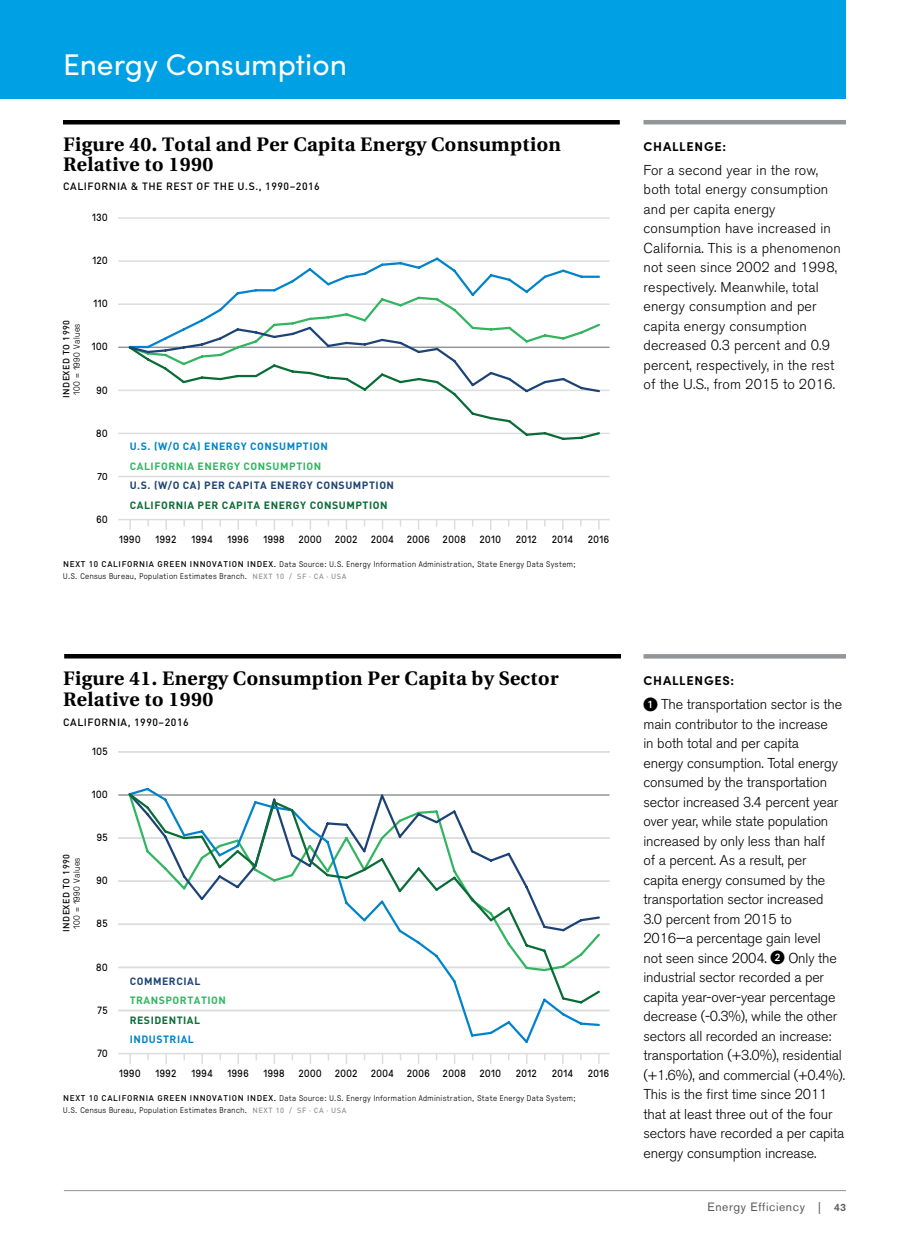
<style>
.page{position:relative;width:918px;height:1242px;background:#fff}
.page>*{position:absolute;margin:0;border:0;box-sizing:border-box;transform-origin:0 0}
.Narrative__Header{font:30px "Sofia Pro";color:#fff}
.t1{font:700 19.5px/19.5px "Utopia";letter-spacing:.02em;color:#000}
.Narrative__Copy{font:300 14.25px/19.5px "Akzidenz Grotesk BE";letter-spacing:-.01em;color:#000}
.Narrative__Copy-2{font:300 14.25px/19.5px "Akzidenz Grotesk BE";letter-spacing:.01em;color:#000}
.Narrative__Subhead{font:700 12.75px "Sofia Pro";letter-spacing:.06em;color:#000}
.Footer__Page____rect{font:12px "Akzidenz Grotesk BE";letter-spacing:.05em;color:#58595b}
.t2{font:10.5px "GT Pressura";letter-spacing:.05em;color:#000}
.t3{font:700 10.5px/19.5px "DIN";letter-spacing:.05em;color:#1d4376}
.t4{font:500 10.5px "DIN";letter-spacing:.05em;color:#000}
.t5{font:700 10.5px/19.5px "DIN";letter-spacing:.05em;color:#32b561}
.t6{font:10.05px "GT Pressura";color:#000;scale:1.05 1}
.t7{font:300 9px/10.5px "GT Pressura";letter-spacing:.05em;color:#000;text-align:center}
.t8{font:300 8.25px/12px "GT Pressura";letter-spacing:.05em;color:#000}
.s1{font-family:"DIN";font-weight:500}
.s2{color:#0083ca}
.s3{color:#32b561}
.s4{color:#096c37}
.s5{font-family:"DIN";font-weight:500;font-size:7.5px;color:#939598}
.s6{color:#1d4376}
.s7{font-family:"European Pi One";font-weight:400}
.s8{font-weight:500;font-size:10.5px}
</style>
<div class="page">
<hr style="left:64px;top:1190px;width:782px;height:1px;background:#939598">
<div style="left:0;top:0;width:846px;height:99px;background:#00a1e4"></div>
<hr style="left:644px;top:120px;width:202px;height:4px;background:#939598">
<div style="left:644px;top:654px;width:202px;height:5px;background:#939598"></div>
<hr style="left:63px;top:120px;width:557px;height:4px;background:#000">
<hr style="left:64px;top:654px;width:557px;height:4px;background:#000">
<hr style="left:119px;top:217px;width:490px;height:2px;background:#dcddde">
<hr style="left:119px;top:303px;width:490px;height:2px;background:#dcddde">
<hr style="left:119px;top:347px;width:490px;height:1px;background:#939598">
<hr style="left:119px;top:433px;width:490px;height:1px;background:#dcddde">
<hr style="left:119px;top:390px;width:490px;height:1px;background:#dcddde">
<hr style="left:119px;top:519px;width:490px;height:1px;background:#dcddde">
<hr style="left:119px;top:476px;width:490px;height:1px;background:#dcddde">
<hr style="left:119px;top:260px;width:490px;height:2px;background:#dcddde">
<svg style="left:129px;top:520px;width:2px;height:9px"></svg>
<svg style="left:165px;top:520px;width:2px;height:9px"></svg>
<svg style="left:201px;top:520px;width:2px;height:9px"></svg>
<svg style="left:598px;top:520px;width:2px;height:9px"></svg>
<svg style="left:580px;top:520px;width:2px;height:6px"></svg>
<svg style="left:562px;top:520px;width:2px;height:9px"></svg>
<svg style="left:544px;top:520px;width:2px;height:6px"></svg>
<svg style="left:147px;top:520px;width:2px;height:6px"></svg>
<svg style="left:183px;top:520px;width:2px;height:6px"></svg>
<svg style="left:526px;top:520px;width:2px;height:9px"></svg>
<svg style="left:127px;top:394px;width:475px;height:46px"></svg>
<svg style="left:127px;top:257px;width:475px;height:137px"></svg>
<hr style="left:119px;top:751px;width:490px;height:2px;background:#dcddde">
<hr style="left:119px;top:1053px;width:490px;height:1px;background:#dcddde">
<hr style="left:119px;top:1010px;width:490px;height:1px;background:#dcddde">
<hr style="left:119px;top:967px;width:490px;height:1px;background:#dcddde">
<hr style="left:119px;top:924px;width:490px;height:1px;background:#dcddde">
<hr style="left:119px;top:880px;width:490px;height:2px;background:#dcddde">
<hr style="left:119px;top:837px;width:490px;height:2px;background:#dcddde">
<hr style="left:119px;top:794px;width:490px;height:2px;background:#939598">
<svg style="left:129px;top:1054px;width:2px;height:9px"></svg>
<svg style="left:165px;top:1054px;width:2px;height:9px"></svg>
<svg style="left:201px;top:1054px;width:2px;height:9px"></svg>
<svg style="left:598px;top:1054px;width:2px;height:9px"></svg>
<svg style="left:580px;top:1054px;width:2px;height:6px"></svg>
<svg style="left:562px;top:1054px;width:2px;height:9px"></svg>
<svg style="left:544px;top:1054px;width:2px;height:6px"></svg>
<svg style="left:147px;top:1054px;width:2px;height:6px"></svg>
<svg style="left:183px;top:1054px;width:2px;height:6px"></svg>
<svg style="left:526px;top:1054px;width:2px;height:9px"></svg>
<svg style="left:127px;top:787px;width:474px;height:256px"></svg>
<svg style="left:127px;top:791px;width:475px;height:214px"></svg>
<p class="Narrative__Header" style="left:63px;top:43px;width:286px">Energy Consumption</p>
<p class="t1" style="left:63px;top:135px;width:499px">Figure 40. Total and Per Capita Energy Consumption<br>Relative to 1990</p>
<p class="t4" style="left:63px;top:180px;width:258px">CALIFORNIA &amp; THE REST OF THE U.S., 1990–2016</p>
<p class="t2" style="left:92px;top:210px;width:17px">130</p>
<p class="t2" style="left:93px;top:253px;width:17px">120</p>
<p class="t7" style="left:61px;top:398px;width:79px;rotate:-90deg"><span class="s1">INDEXED TO 1990<br></span>100 = 1990 Values</p>
<p class="t2" style="left:94px;top:296px;width:16px">110</p>
<p class="t2" style="left:92px;top:339px;width:17px">100</p>
<p class="t2" style="left:96px;top:382px;width:13px">90</p>
<p class="t2" style="left:96px;top:425px;width:13px">80</p>
<p class="t6" style="left:97px;top:469px;width:11px">70</p>
<p class="t2" style="left:96px;top:512px;width:13px">60</p>
<p class="t3" style="left:130px;top:436px;width:266px"><span class="s2">U.S. (W/O CA) ENERGY CONSUMPTION </span><span class="s3">CALIFORNIA ENERGY CONSUMPTION<br></span>U.S. (W/O CA) PER CAPITA ENERGY CONSUMPTION <span class="s4">CALIFORNIA PER CAPITA ENERGY CONSUMPTION</span></p>
<p class="t2" style="left:119px;top:532px;width:23px">1990</p>
<p class="t2" style="left:156px;top:532px;width:22px">1992</p>
<p class="t2" style="left:191px;top:532px;width:23px">1994</p>
<p class="t2" style="left:227px;top:532px;width:23px">1996</p>
<p class="t2" style="left:263px;top:532px;width:23px">1998</p>
<p class="t2" style="left:299px;top:532px;width:24px">2000</p>
<p class="t2" style="left:335px;top:532px;width:24px">2002</p>
<p class="t2" style="left:371px;top:532px;width:24px">2004</p>
<p class="t2" style="left:407px;top:532px;width:24px">2006</p>
<p class="t2" style="left:443px;top:532px;width:24px">2008</p>
<p class="t2" style="left:480px;top:532px;width:23px">2010</p>
<p class="t2" style="left:516px;top:532px;width:22px">2012</p>
<p class="t2" style="left:552px;top:532px;width:22px">2014</p>
<p class="t2" style="left:588px;top:532px;width:23px">2016</p>
<p class="t8" style="left:63px;top:558px;width:514px"><span class="s1">NEXT 10 CALIFORNIA GREEN INNOVATION INDEX.</span> Data Source: U.S. Energy Information Administration, State Energy Data System;<br>U.S. Census Bureau, Population Estimates Branch. <span class="s5">NEXT 10 / SF · CA · USA</span></p>
<p class="Narrative__Subhead" style="left:644px;top:137px;width:84px">CHALLENGE:</p>
<p class="Narrative__Copy-2" style="left:644px;top:160px;width:199px">For a second year in the row, both total energy consumption and per capita energy consumption have increased in<br>California. This is a phenomenon not seen since 2002 and 1998, respectively. Meanwhile, total energy consumption and per capita energy consumption decreased 0.3 percent and 0.9 percent, respectively, in the rest of the U.S., from 2015 to 2016.</p>
<p class="t1" style="left:63px;top:668px;width:497px;line-height:21px">Figure 41. Energy Consumption Per Capita by Sector<br>Relative to 1990</p>
<p class="t4" style="left:63px;top:715px;width:127px">CALIFORNIA, 1990–2016</p>
<p class="t2" style="left:92px;top:744px;width:17px">105</p>
<p class="t2" style="left:92px;top:787px;width:17px">100</p>
<p class="t7" style="left:61px;top:932px;width:79px;rotate:-90deg"><span class="s1">INDEXED TO 1990<br></span>100 = 1990 Values</p>
<p class="t2" style="left:97px;top:830px;width:13px">95</p>
<p class="t2" style="left:96px;top:873px;width:13px">90</p>
<p class="t2" style="left:96px;top:916px;width:13px">85</p>
<p class="t2" style="left:96px;top:959px;width:13px">80</p>
<p class="t2" style="left:98px;top:1002px;width:12px">75</p>
<p class="t2" style="left:97px;top:1046px;width:12px">70</p>
<p class="t5" style="left:130px;top:971px;width:98px"><span class="s6">COMMERCIAL<br></span>TRANSPORTATION<br><span class="s4">RESIDENTIAL<br></span><span class="s2">INDUSTRIAL</span></p>
<p class="t2" style="left:119px;top:1066px;width:23px">1990</p>
<p class="t2" style="left:156px;top:1066px;width:22px">1992</p>
<p class="t2" style="left:191px;top:1066px;width:23px">1994</p>
<p class="t2" style="left:227px;top:1066px;width:23px">1996</p>
<p class="t2" style="left:263px;top:1066px;width:23px">1998</p>
<p class="t2" style="left:299px;top:1066px;width:24px">2000</p>
<p class="t2" style="left:335px;top:1066px;width:24px">2002</p>
<p class="t2" style="left:371px;top:1066px;width:24px">2004</p>
<p class="t2" style="left:407px;top:1066px;width:24px">2006</p>
<p class="t2" style="left:443px;top:1066px;width:24px">2008</p>
<p class="t2" style="left:480px;top:1066px;width:23px">2010</p>
<p class="t2" style="left:516px;top:1066px;width:22px">2012</p>
<p class="t2" style="left:552px;top:1066px;width:22px">2014</p>
<p class="t2" style="left:588px;top:1066px;width:23px">2016</p>
<p class="t8" style="left:63px;top:1092px;width:514px"><span class="s1">NEXT 10 CALIFORNIA GREEN INNOVATION INDEX.</span> Data Source: U.S. Energy Information Administration, State Energy Data System;<br>U.S. Census Bureau, Population Estimates Branch. <span class="s5">NEXT 10 / SF · CA · USA</span></p>
<p class="Narrative__Subhead" style="left:644px;top:671px;width:92px">CHALLENGES:</p>
<p class="Narrative__Copy" style="left:644px;top:695px;width:203px"><span class="s7">1</span> The transportation sector is the main contributor to the increase<br>in both total and per capita<br>energy consumption. Total energy consumed by the transportation sector increased 3.4 percent year over year, while state population increased by only less than half<br>of a percent. As a result, per<br>capita energy consumed by the transportation sector increased<br>3.0 percent from 2015 to<br>2016—a percentage gain level<br>not seen since 2004. <span class="s7">2</span> Only the industrial sector recorded a per capita year-over-year percentage decrease (-0.3%), while the other sectors all recorded an increase: transportation (+3.0%), residential (+1.6%), and commercial (+0.4%).<br>This is the first time since 2011 that at least three out of the four sectors have recorded a per capita energy consumption increase.</p>
<p class="Footer__Page____rect" style="left:708px;top:1199px;width:140px">Energy Efficiency | <span class="s8">43</span></p>
</div>
